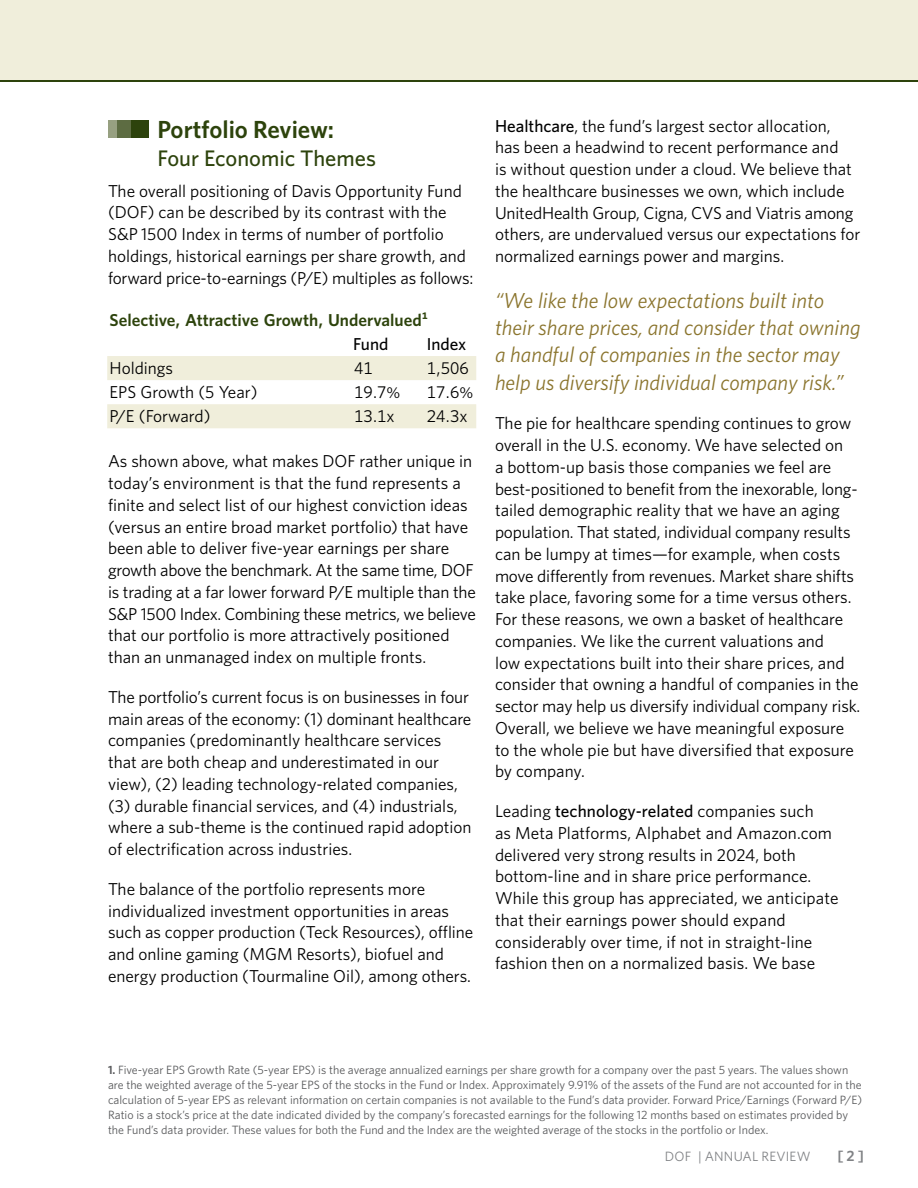
<style>
.page{position:relative;width:918px;height:1188px;background:#fff}
.page>*{position:absolute;margin:0;border:0;box-sizing:border-box;transform-origin:0 0}
.t1{font:600 24.75px "Whitney";color:#2d430c}
.t2{font:500 22.5px "Whitney";color:#2d430c}
.Body{font:italic 21.75px/27.3px "Whitney";color:#8b752e}
.t3{font:17.25px/21.8px "Whitney";color:#000}
.t4{font:600 17.25px "Whitney";color:#2d430c}
.t5{font:500 17.25px "Whitney";color:#000}
.t6{font:600 15px "Whitney";color:#808285}
.t7{font:13.5px "Whitney";letter-spacing:.015em;color:#808285}
.t8{font:12px/15px "Whitney";color:#58595b}
.s1{font-size:15.75px}
.s2{font-weight:500}
.s3{font-weight:600}
</style>
<div class="page">
<div style="left:0;top:0;width:918px;height:80px;background:#f0eedb"></div>
<hr style="left:0;top:80px;width:918px;height:2px;background:#2d430c">
<div style="left:131px;top:120px;width:18px;height:18px;background:#2d430c"></div>
<div style="left:117px;top:120px;width:13px;height:18px;background:#5d6c42"></div>
<div style="left:108px;top:120px;width:9px;height:18px;background:#97a081"></div>
<svg style="left:107px;top:356px;width:369px;height:72px"></svg>
<h2 class="t1" style="left:158px;top:113px;width:178px">Portfolio Review:</h2>
<h2 class="t2" style="left:158px;top:143px;width:220px">Four Economic Themes</h2>
<h2 class="t3" style="left:108px;top:179px;width:367px">The overall positioning of Davis Opportunity Fund (DOF) can be described by its contrast with the S&amp;P 1500 Index in terms of number of portfolio holdings, historical earnings per share growth, and forward price-to-earnings (P/E) multiples as follows:</h2>
<p class="t4" style="left:110px;top:309px;width:320px">Selective, Attractive Growth, Undervalued1</p>
<p class="t5" style="left:353px;top:333px;width:37px">Fund</p>
<p class="t5" style="left:427px;top:333px;width:41px">Index</p>
<p class="t3" style="left:110px;top:357px;width:65px">Holdings</p>
<p class="t3" style="left:354px;top:357px;width:20px">41</p>
<p class="t3" style="left:427px;top:357px;width:43px">1,506</p>
<p class="t3" style="left:110px;top:381px;width:149px">EPS Growth (5 Year)</p>
<p class="t3" style="left:354px;top:381px;width:48px">19.7<span class="s1">%</span></p>
<p class="t3" style="left:427px;top:381px;width:48px">17.6<span class="s1">%</span></p>
<p class="t3" style="left:110px;top:405px;width:102px">P/E (Forward)</p>
<p class="t3" style="left:354px;top:405px;width:42px">13.1x</p>
<p class="t3" style="left:427px;top:405px;width:42px">24.3x</p>
<h2 class="t3" style="left:108px;top:450px;width:369px">As shown above, what makes DOF rather unique in today’s environment is that the fund represents a finite and select list of our highest conviction ideas (versus an entire broad market portfolio) that have been able to deliver five-year earnings per share growth above the benchmark. At the same time, DOF is trading at a far lower forward P/E multiple than the S&amp;P 1500 Index. Combining these metrics, we believe that our portfolio is more attractively positioned than an unmanaged index on multiple fronts.</h2>
<h2 class="t3" style="left:108px;top:686px;width:365px">The portfolio’s current focus is on businesses in four main areas of the economy: (1) dominant healthcare companies (predominantly healthcare services that are both cheap and underestimated in our view), (2) leading technology-related companies, (3) durable financial services, and (4) industrials, where a sub-theme is the continued rapid adoption of electrification across industries.</h2>
<h2 class="t3" style="left:108px;top:878px;width:367px">The balance of the portfolio represents more individualized investment opportunities in areas such as copper production (Teck Resources), offline and online gaming (MGM Resorts), biofuel and energy production (Tourmaline Oil), among others.</h2>
<h2 class="t3" style="left:495px;top:114px;width:367px"><span class="s2">Healthcare</span>, the fund’s largest sector allocation,<br>has been a headwind to recent performance and<br>is without question under a cloud. We believe that the healthcare businesses we own, which include UnitedHealth Group, Cigna, CVS and Viatris among others, are undervalued versus our expectations for normalized earnings power and margins.</h2>
<p class="Body" style="left:495px;top:286px;width:367px">“We like the low expectations built into their share prices, and consider that owning a handful of companies in the sector may help us diversify individual company risk.”</p>
<h2 class="t3" style="left:495px;top:412px;width:367px">The pie for healthcare spending continues to grow overall in the U.S. economy. We have selected on<br>a bottom-up basis those companies we feel are best-positioned to benefit from the inexorable, long&shy;tailed demographic reality that we have an aging population. That stated, individual company results can be lumpy at times—for example, when costs move differently from revenues. Market share shifts take place, favoring some for a time versus others.<br>For these reasons, we own a basket of healthcare companies. We like the current valuations and<br>low expectations built into their share prices, and consider that owning a handful of companies in the sector may help us diversify individual company risk.<br>Overall, we believe we have meaningful exposure to the whole pie but have diversified that exposure by company.</h2>
<h2 class="t3" style="left:495px;top:800px;width:345px">Leading <span class="s2">technology-related</span> companies such<br>as Meta Platforms, Alphabet and Amazon.com delivered very strong results in 2024, both bottom-line and in share price performance.<br>While this group has appreciated, we anticipate that their earnings power should expand considerably over time, if not in straight-line fashion then on a normalized basis. We base</h2>
<p class="t8" style="left:108px;top:1062px;width:756px"><span class="s3">1.</span> Five-year EPS Growth Rate (5-year EPS) is the average annualized earnings per share growth for a company over the past 5 years. The values shown are the weighted average of the 5-year EPS of the stocks in the Fund or Index. Approximately 9.91% of the assets of the Fund are not accounted for in the calculation of 5-year EPS as relevant information on certain companies is not available to the Fund’s data provider. Forward Price/Earnings (Forward P/E)<br>Ratio is a stock’s price at the date indicated divided by the company’s forecasted earnings for the following 12 months based on estimates provided by the Fund’s data provider. These values for both the Fund and the Index are the weighted average of the stocks in the portfolio or Index.</p>
<p class="t7" style="left:665px;top:1147px;width:147px">DOF | ANNUAL REVIEW</p>
<p class="t6" style="left:838px;top:1146px;width:28px">[ 2 ]</p>
</div>
